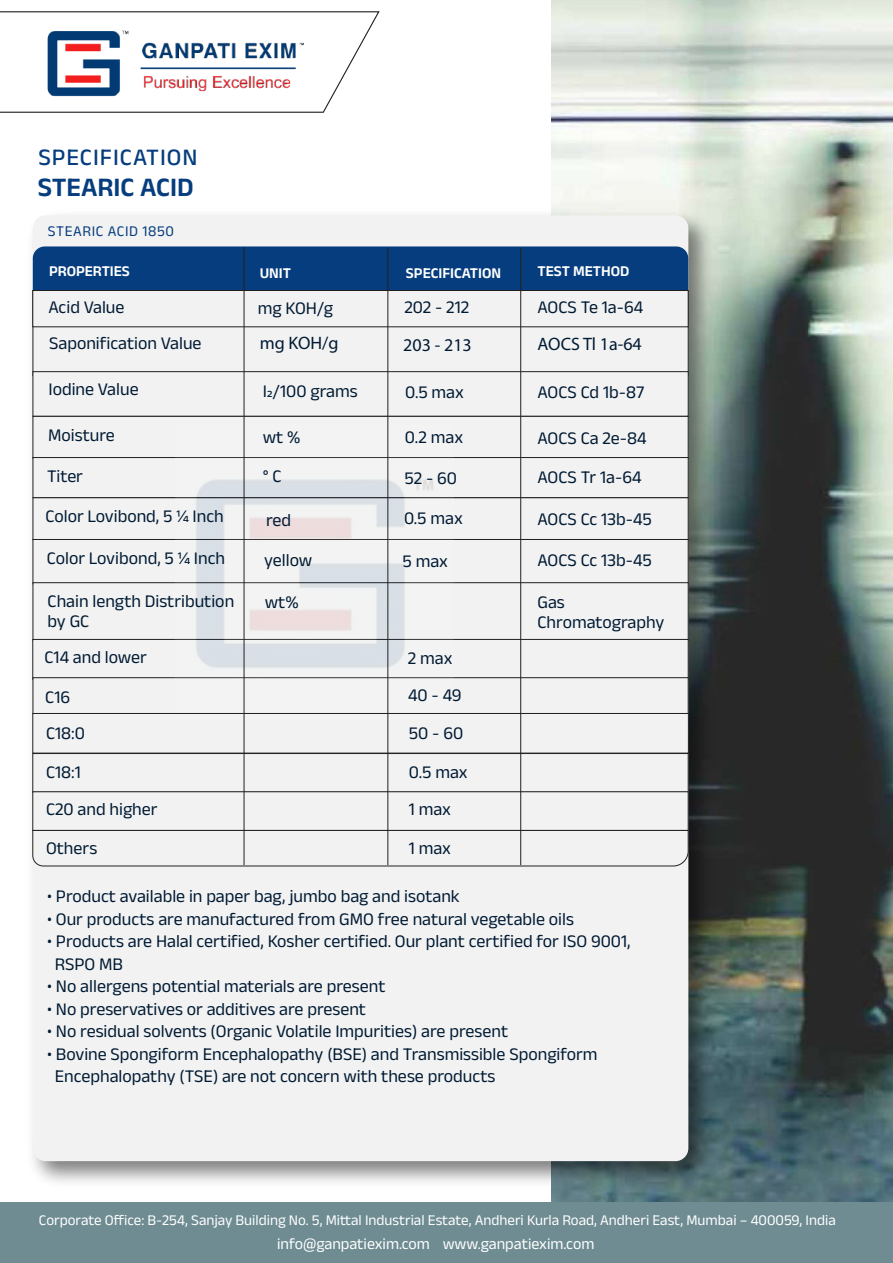
<style>
.page{position:relative;width:893px;height:1263px;background:#fff}
.page>*{position:absolute;margin:0;border:0;box-sizing:border-box;transform-origin:0 0}
.t1{font:600 27px "Anek Devanagari";color:#063d7e}
.t2{font:500 24px "Anek Devanagari";letter-spacing:.04em;color:#063d7e}
.t3{font:18px/19.5px "Anek Devanagari";color:#001a33}
.t4{font:18px "Myriad Pro";color:#001a33}
.t5{font:15.9px "Anek Devanagari";color:#fff}
.t6{font:600 15.15px "Anek Devanagari";color:#fff}
.t7{font:15px "Anek Devanagari";color:#fff}
.t8{font:15px "Anek Devanagari";letter-spacing:.04em;color:#063d7e}
</style>
<div class="page">
<img style="left:551px;top:0;width:342px;height:1202px">
<div style="left:0;top:1202px;width:893px;height:61px;background:#6e8c92"></div>
<svg style="left:0;top:11px;width:380px;height:102px"></svg>
<img style="left:32px;top:203px;width:690px;height:991px">
<div style="left:33px;top:215px;width:655px;height:946px;background:#f2f2f2;border-radius:13px"></div>
<div style="left:33px;top:246px;width:655px;height:44px;background:#063d7e"></div>
<div style="left:33px;top:371px;width:655px;height:45px;background:#f2f2f2;border:1px solid #231f20"></div>
<div style="left:33px;top:416px;width:655px;height:42px;background:#f2f2f2;border:1px solid #231f20"></div>
<div style="left:33px;top:457px;width:655px;height:41px;border:1px solid #231f20"></div>
<div style="left:33px;top:539px;width:655px;height:45px;background:#f2f2f2;border:1px solid #231f20"></div>
<div style="left:33px;top:582px;width:655px;height:59px;background:#f2f2f2;border:1px solid #231f20"></div>
<div style="left:33px;top:639px;width:655px;height:40px;background:#f2f2f2;border:1px solid #231f20"></div>
<div style="left:33px;top:677px;width:655px;height:37px;background:#f2f2f2;border:1px solid #231f20"></div>
<img style="left:175px;top:424px;width:279px;height:289px">
<div style="left:33px;top:713px;width:656px;height:40px;background:#f2f2f2;border:1px solid #231f20"></div>
<div style="left:33px;top:753px;width:655px;height:39px;background:#f2f2f2;border:1px solid #231f20"></div>
<div style="left:33px;top:791px;width:655px;height:40px;background:#f2f2f2;border:1px solid #231f20"></div>
<svg style="left:32px;top:830px;width:657px;height:36px"></svg>
<div style="left:33px;top:290px;width:655px;height:37px;background:#f2f2f2;border:1px solid #231f20"></div>
<hr style="left:244px;top:247px;width:1px;height:618px;background:#231f20">
<hr style="left:388px;top:248px;width:1px;height:617px;background:#231f20">
<hr style="left:520px;top:248px;width:1px;height:617px;background:#231f20">
<img style="left:36px;top:18px;width:279px;height:88px">
<h2 class="t2" style="left:38px;top:143px;width:161px">SPECIFICATION</h2>
<h1 class="t1" style="left:38px;top:171px;width:157px">STEARIC ACID</h1>
<p class="t8" style="left:48px;top:222px;width:127px">STEARIC ACID 1850</p>
<p class="t6" style="left:49px;top:262px;width:83px">PROPERTIES</p>
<p class="t6" style="left:260px;top:263px;width:33px">UNIT</p>
<p class="t6" style="left:406px;top:264px;width:97px">SPECIFICATION</p>
<p class="t6" style="left:537px;top:262px;width:93px">TEST METHOD</p>
<p class="t3" style="left:48px;top:297px;width:78px">Acid Value</p>
<p class="t3" style="left:258px;top:298px;width:77px">mg KOH/g</p>
<p class="t3" style="left:404px;top:297px;width:66px">202 - 212</p>
<p class="t3" style="left:537px;top:297px;width:107px">AOCS Te 1a-64</p>
<p class="t3" style="left:49px;top:333px;width:154px">Saponification Value</p>
<p class="t3" style="left:48px;top:379px;width:92px">Iodine Value</p>
<p class="t4" style="left:260px;top:331px;width:80px">mg KOH/g</p>
<p class="t4" style="left:403px;top:334px;width:70px">203 - 213</p>
<p class="t4" style="left:537px;top:333px;width:106px">AOCS Tl 1a-64</p>
<p class="t3" style="left:405px;top:382px;width:60px">0.5 max</p>
<p class="t3" style="left:263px;top:381px;width:96px">I2/100 grams</p>
<p class="t3" style="left:537px;top:382px;width:108px">AOCS Cd 1b-87</p>
<p class="t3" style="left:48px;top:425px;width:68px">Moisture</p>
<p class="t3" style="left:263px;top:427px;width:39px">wt %</p>
<p class="t3" style="left:405px;top:427px;width:60px">0.2 max</p>
<p class="t3" style="left:537px;top:428px;width:111px">AOCS Ca 2e-84</p>
<p class="t3" style="left:47px;top:466px;width:37px">Titer</p>
<p class="t3" style="left:46px;top:506px;width:180px">Color Lovibond, 5 ¼ Inch</p>
<p class="t3" style="left:47px;top:548px;width:180px">Color Lovibond, 5 ¼ Inch</p>
<p class="t3" style="left:48px;top:591px;width:188px">Chain length Distribution by GC</p>
<p class="t3" style="left:44px;top:647px;width:104px">C14 and lower</p>
<p class="t3" style="left:45px;top:687px;width:26px">C16</p>
<p class="t3" style="left:263px;top:466px;width:20px">° C</p>
<p class="t3" style="left:266px;top:510px;width:27px">red</p>
<p class="t3" style="left:264px;top:550px;width:50px">yellow</p>
<p class="t3" style="left:265px;top:592px;width:35px">wt%</p>
<p class="t3" style="left:404px;top:468px;width:54px">52 - 60</p>
<p class="t3" style="left:404px;top:508px;width:60px">0.5 max</p>
<p class="t3" style="left:403px;top:551px;width:47px">5 max</p>
<p class="t3" style="left:408px;top:639px;width:55px;line-height:37px">2 max<br>40 - 49</p>
<p class="t3" style="left:537px;top:467px;width:106px">AOCS Tr 1a-64</p>
<p class="t3" style="left:537px;top:509px;width:116px">AOCS Cc 13b-45</p>
<p class="t3" style="left:537px;top:550px;width:116px">AOCS Cc 13b-45</p>
<p class="t3" style="left:537px;top:592px;width:128px">Gas<br>Chromatography</p>
<p class="t3" style="left:46px;top:723px;width:41px">C18:0</p>
<p class="t3" style="left:409px;top:723px;width:56px">50 - 60</p>
<p class="t3" style="left:46px;top:762px;width:36px">C18:1</p>
<p class="t3" style="left:409px;top:762px;width:60px">0.5 max</p>
<p class="t3" style="left:46px;top:799px;width:113px">C20 and higher</p>
<p class="t3" style="left:409px;top:799px;width:44px">1 max</p>
<p class="t3" style="left:46px;top:838px;width:53px">Others</p>
<p class="t3" style="left:409px;top:838px;width:44px">1 max</p>
<p class="t3" style="left:47px;top:886px;width:414px">• Product available in paper bag, jumbo bag and isotank</p>
<p class="t3" style="left:47px;top:909px;width:528px">• Our products are manufactured from GMO free natural vegetable oils</p>
<p class="t3" style="left:55px;top:930px;width:577px;line-height:22.5px;text-indent:-8px">• Products are Halal certified, Kosher certified. Our plant certified for ISO 9001,<br>RSPO MB</p>
<p class="t3" style="left:47px;top:976px;width:340px">• No allergens potential materials are present</p>
<p class="t3" style="left:47px;top:999px;width:320px">• No preservatives or additives are present</p>
<p class="t3" style="left:47px;top:1021px;width:462px">• No residual solvents (Organic Volatile Impurities) are present</p>
<p class="t3" style="left:55px;top:1042px;width:544px;line-height:22.5px;text-indent:-8px">• Bovine Spongiform Encephalopathy (BSE) and Transmissible Spongiform<br>Encephalopathy (TSE) are not concern with these products</p>
<p class="t7" style="left:39px;top:1211px;width:798px">Corporate Office: B-254, Sanjay Building No. 5, Mittal Industrial Estate, Andheri Kurla Road, Andheri East, Mumbai – 400059, India</p>
<p class="t5" style="left:277px;top:1234px;width:319px">info@ganpatiexim.com www.ganpatiexim.com</p>
</div>
